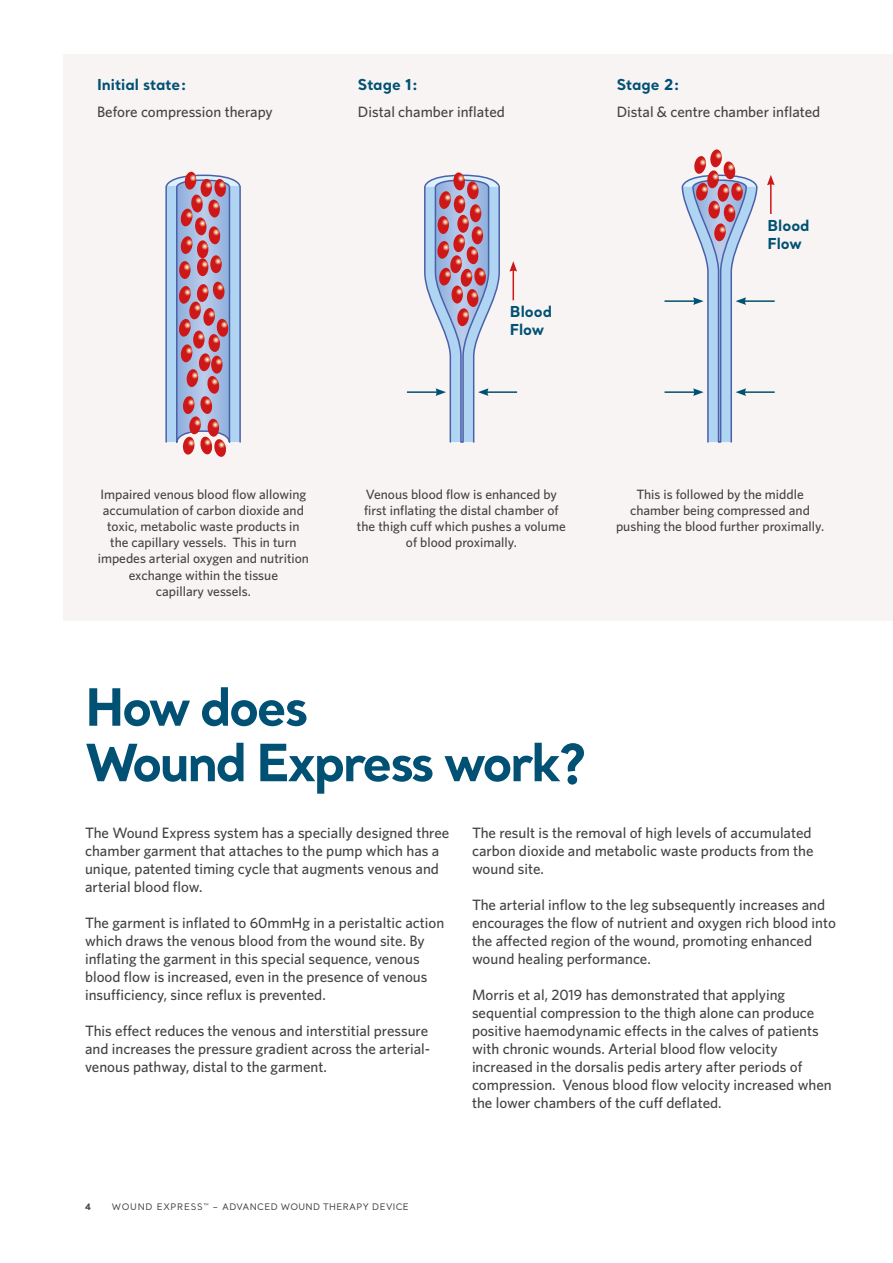
<style>
.page{position:relative;width:893px;height:1263px;background:#fff}
.page>*{position:absolute;margin:0;border:0;box-sizing:border-box;transform-origin:0 0}
.t1{font:700 51px/55.5px "Santral";letter-spacing:-.05em;color:#015174}
.t2{font:500 15px/18px "Whitney";color:#434342}
.t3{font:700 15px/18px "Santral";color:#015174}
.t4{font:500 13.5px/16.2px "Whitney";color:#434342;text-align:center}
.t5{font:9px "Santral";letter-spacing:.04em;color:#434342}
.t6{font:700 9px "Santral";color:#434342}
</style>
<div class="page">
<div style="left:64px;top:54px;width:829px;height:567px;background:#f7f4f3"></div>
<svg style="left:165px;top:172px;width:76px;height:285px"></svg>
<hr style="left:407px;top:391px;width:31px;height:2px;background:#015174">
<hr style="left:513px;top:269px;width:1px;height:31px;background:#cd1719">
<svg style="left:509px;top:261px;width:8px;height:11px"></svg>
<hr style="left:486px;top:391px;width:31px;height:2px;background:#015174">
<svg style="left:423px;top:172px;width:78px;height:271px"></svg>
<hr style="left:770px;top:183px;width:2px;height:31px;background:#cd1719">
<svg style="left:767px;top:175px;width:8px;height:10px"></svg>
<hr style="left:664px;top:391px;width:31px;height:2px;background:#015174">
<hr style="left:744px;top:391px;width:31px;height:2px;background:#015174">
<hr style="left:664px;top:300px;width:31px;height:2px;background:#015174">
<hr style="left:744px;top:300px;width:31px;height:2px;background:#015174">
<svg style="left:681px;top:149px;width:77px;height:294px"></svg>
<p class="t3" style="left:97px;top:75px;width:91px">Initial state:</p>
<p class="t2" style="left:97px;top:102px;width:177px">Before compression therapy</p>
<p class="t3" style="left:358px;top:75px;width:62px">Stage 1:</p>
<p class="t2" style="left:358px;top:102px;width:148px">Distal chamber inflated</p>
<p class="t3" style="left:510px;top:302px;width:44px">Blood<br>Flow</p>
<p class="t3" style="left:617px;top:75px;width:65px">Stage 2:</p>
<p class="t2" style="left:617px;top:102px;width:205px">Distal &amp; centre chamber inflated</p>
<p class="t3" style="left:767px;top:216px;width:44px">Blood<br>Flow</p>
<p class="t4" style="left:98px;top:486px;width:213px">Impaired venous blood flow allowing accumulation of carbon dioxide and toxic, metabolic waste products in the capillary vessels. This in turn impedes arterial oxygen and nutrition exchange within the tissue<br>capillary vessels.</p>
<p class="t4" style="left:357px;top:486px;width:210px">Venous blood flow is enhanced by first inflating the distal chamber of the thigh cuff which pushes a volume of blood proximally.</p>
<p class="t4" style="left:616px;top:486px;width:210px">This is followed by the middle chamber being compressed and pushing the blood further proximally.</p>
<h1 class="t1" style="left:85px;top:678px;width:502px">How does<br>Wound Express work?</h1>
<p class="t2" style="left:85px;top:824px;width:366px">The Wound Express system has a specially designed three chamber garment that attaches to the pump which has a unique, patented timing cycle that augments venous and arterial blood flow.</p>
<p class="t2" style="left:85px;top:914px;width:361px">The garment is inflated to 60mmHg in a peristaltic action which draws the venous blood from the wound site. By inflating the garment in this special sequence, venous blood flow is increased, even in the presence of venous insufficiency, since reflux is prevented.</p>
<p class="t2" style="left:85px;top:1022px;width:347px">This effect reduces the venous and interstitial pressure and increases the pressure gradient across the arterial&shy;venous pathway, distal to the garment.</p>
<p class="t2" style="left:472px;top:824px;width:343px">The result is the removal of high levels of accumulated carbon dioxide and metabolic waste products from the wound site.</p>
<p class="t2" style="left:472px;top:896px;width:365px">The arterial inflow to the leg subsequently increases and encourages the flow of nutrient and oxygen rich blood into the affected region of the wound, promoting enhanced wound healing performance.</p>
<p class="t2" style="left:472px;top:986px;width:361px">Morris et al, 2019 has demonstrated that applying sequential compression to the thigh alone can produce positive haemodynamic effects in the calves of patients with chronic wounds. Arterial blood flow velocity increased in the dorsalis pedis artery after periods of compression. Venous blood flow velocity increased when the lower chambers of the cuff deflated.</p>
<p class="t6" style="left:85px;top:1200px;width:7px">4</p>
<p class="t5" style="left:112px;top:1201px;width:298px">WOUND EXPRESS<sup>™</sup> – ADVANCED WOUND THERAPY DEVICE</p>
</div>
